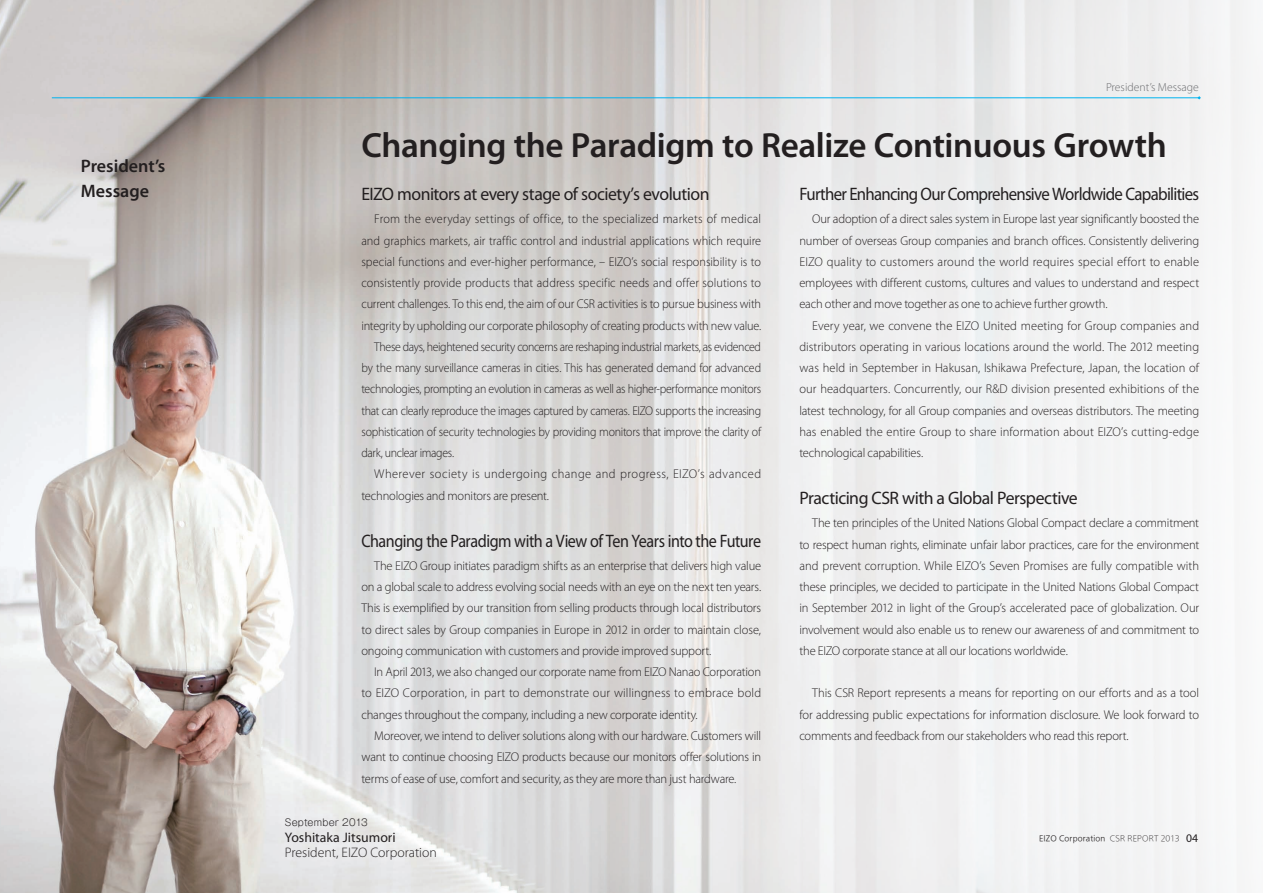
<style>
.page{position:relative;width:1263px;height:893px;background:#fff}
.page>*{position:absolute;margin:0;border:0;box-sizing:border-box;transform-origin:0 0}
.t1{font:600 35.1px "Myriad Pro";letter-spacing:-.01em;color:#231f20}
.t2{font:18px "Myriad Pro";letter-spacing:-.03em;color:#231f20}
.t3{font:18px "Myriad Pro";letter-spacing:-.03em;color:#231f20;scale:.93 1}
.t4{font:18px "Myriad Pro";letter-spacing:-.03em;color:#231f20;scale:.89 1}
.t5{font:600 18px/24.5px "Myriad Pro";color:#231f20}
.t6{font:300 13.8px "Myriad Pro";color:#231f20}
.t7{font:13.8px "Myriad Pro";color:#231f20}
.t8{font:300 12.75px/21.3px "Myriad Pro";letter-spacing:-.015em;color:#231f20;text-align:justify}
.t9{font:300 12.75px "Myriad Pro";letter-spacing:-.015em;color:#231f20;scale:.93 1}
.t10{font:300 12.75px "Myriad Pro";letter-spacing:-.015em;color:#231f20;scale:.96 1}
.t11{font:300 12.75px "Myriad Pro";letter-spacing:.005em;color:#231f20;scale:.96 1}
.t12{font:300 12.75px "Myriad Pro";letter-spacing:.02em;color:#231f20;scale:.96 1}
.t13{font:300 12.75px "Myriad Pro";letter-spacing:.035em;color:#231f20}
.t14{font:300 11.7px "Myriad Pro";color:#6c6d70}
.t15{font:300 9.6px "Gothic MB101 Pr 5";letter-spacing:.02em;color:#231f20}
.t16{font:100 7.5px "Iwa UD Go Hon Pro";letter-spacing:.02em;color:#231f20}
.s1{font-weight:300}
.s2{font-family:"Myriad Pro";font-weight:400;font-size:11.7px}
</style>
<div class="page">
<img style="left:0;top:0;width:1249px;height:893px">
<hr style="left:52px;top:97px;width:1147px;height:1px;background:#00b3ef">
<svg style="left:1197px;top:96px;width:4px;height:4px"></svg>
<h2 class="t5" style="left:81px;top:154px;width:86px">President’s<br>Message</h2>
<p class="t14" style="left:1106px;top:80px;width:94px">President’s Message</p>
<h1 class="t1" style="left:361px;top:123px;width:807px">Changing the Paradigm to Realize Continuous Growth</h1>
<h2 class="t2" style="left:361px;top:183px;width:350px">EIZO monitors at every stage of society’s evolution</h2>
<p class="t12" style="left:374px;top:211px;width:405px">From the everyday settings of office, to the specialized markets of medical</p>
<p class="t10" style="left:361px;top:233px;width:418px">and graphics markets, air traffic control and industrial applications which require</p>
<p class="t10" style="left:361px;top:254px;width:418px">special functions and ever-higher performance, – EIZO’s social responsibility is to</p>
<p class="t11" style="left:361px;top:275px;width:418px">consistently provide products that address specific needs and offer solutions to</p>
<p class="t10" style="left:361px;top:296px;width:418px">current challenges. To this end, the aim of our CSR activities is to pursue business with</p>
<p class="t10" style="left:361px;top:318px;width:418px">integrity by upholding our corporate philosophy of creating products with new value.</p>
<p class="t9" style="left:374px;top:339px;width:417px">These days, heightened security concerns are reshaping industrial markets, as evidenced</p>
<p class="t9" style="left:361px;top:360px;width:431px">by the many surveillance cameras in cities. This has generated demand for advanced</p>
<p class="t9" style="left:361px;top:381px;width:431px">technologies, prompting an evolution in cameras as well as higher-performance monitors</p>
<p class="t9" style="left:361px;top:403px;width:431px">that can clearly reproduce the images captured by cameras. EIZO supports the increasing</p>
<p class="t9" style="left:361px;top:424px;width:431px">sophistication of security technologies by providing monitors that improve the clarity of</p>
<p class="t9" style="left:361px;top:445px;width:101px">dark, unclear images.</p>
<p class="t13" style="left:374px;top:466px;width:388px">Wherever society is undergoing change and progress, EIZO’s advanced</p>
<p class="t8" style="left:361px;top:485px;width:189px">technologies and monitors are present.</p>
<h2 class="t4" style="left:361px;top:529px;width:450px">Changing the Paradigm with a View of Ten Years into the Future</h2>
<p class="t8" style="left:361px;top:555px;width:401px;text-indent:13px">The EIZO Group initiates paradigm shifts as an enterprise that delivers high value on a global scale to address evolving social needs with an eye on the next ten years.<br>This is exemplified by our transition from selling products through local distributors to direct sales by Group companies in Europe in 2012 in order to maintain close, ongoing communication with customers and provide improved support.</p>
<p class="t8" style="left:361px;top:661px;width:401px;text-indent:13px">In April 2013, we also changed our corporate name from EIZO Nanao Corporation to EIZO Corporation, in part to demonstrate our willingness to embrace bold changes throughout the company, including a new corporate identity.</p>
<p class="t8" style="left:361px;top:725px;width:401px;text-indent:13px">Moreover, we intend to deliver solutions along with our hardware. Customers will want to continue choosing EIZO products because our monitors offer solutions in terms of ease of use, comfort and security, as they are more than just hardware.</p>
<p class="t15" style="left:285px;top:814px;width:84px">September 2013</p>
<p class="t7" style="left:285px;top:829px;width:112px">Yoshitaka Jitsumori</p>
<p class="t6" style="left:285px;top:844px;width:154px">President, EIZO Corporation</p>
<h2 class="t3" style="left:799px;top:183px;width:431px">Further Enhancing Our Comprehensive Worldwide Capabilities</h2>
<p class="t8" style="left:799px;top:208px;width:401px;text-indent:13px">Our adoption of a direct sales system in Europe last year significantly boosted the number of overseas Group companies and branch offices. Consistently delivering EIZO quality to customers around the world requires special effort to enable employees with different customs, cultures and values to understand and respect each other and move together as one to achieve further growth.</p>
<p class="t8" style="left:799px;top:315px;width:401px;text-indent:13px">Every year, we convene the EIZO United meeting for Group companies and distributors operating in various locations around the world. The 2012 meeting was held in September in Hakusan, Ishikawa Prefecture, Japan, the location of our headquarters. Concurrently, our R&amp;D division presented exhibitions of the latest technology, for all Group companies and overseas distributors. The meeting has enabled the entire Group to share information about EIZO’s cutting-edge technological capabilities.</p>
<h2 class="t2" style="left:799px;top:487px;width:280px">Practicing CSR with a Global Perspective</h2>
<p class="t8" style="left:799px;top:512px;width:401px;text-indent:13px">The ten principles of the United Nations Global Compact declare a commitment to respect human rights, eliminate unfair labor practices, care for the environment and prevent corruption. While EIZO’s Seven Promises are fully compatible with these principles, we decided to participate in the United Nations Global Compact in September 2012 in light of the Group’s accelerated pace of globalization. Our involvement would also enable us to renew our awareness of and commitment to the EIZO corporate stance at all our locations worldwide.</p>
<p class="t8" style="left:799px;top:682px;width:401px;text-indent:13px">This CSR Report represents a means for reporting on our efforts and as a tool for addressing public expectations for information disclosure. We look forward to comments and feedback from our stakeholders who read this report.</p>
<p class="t16" style="left:1039px;top:833px;width:160px">EIZO Corporation <span class="s1">CSR REPORT 2013</span> <span class="s2">04</span></p>
</div>
